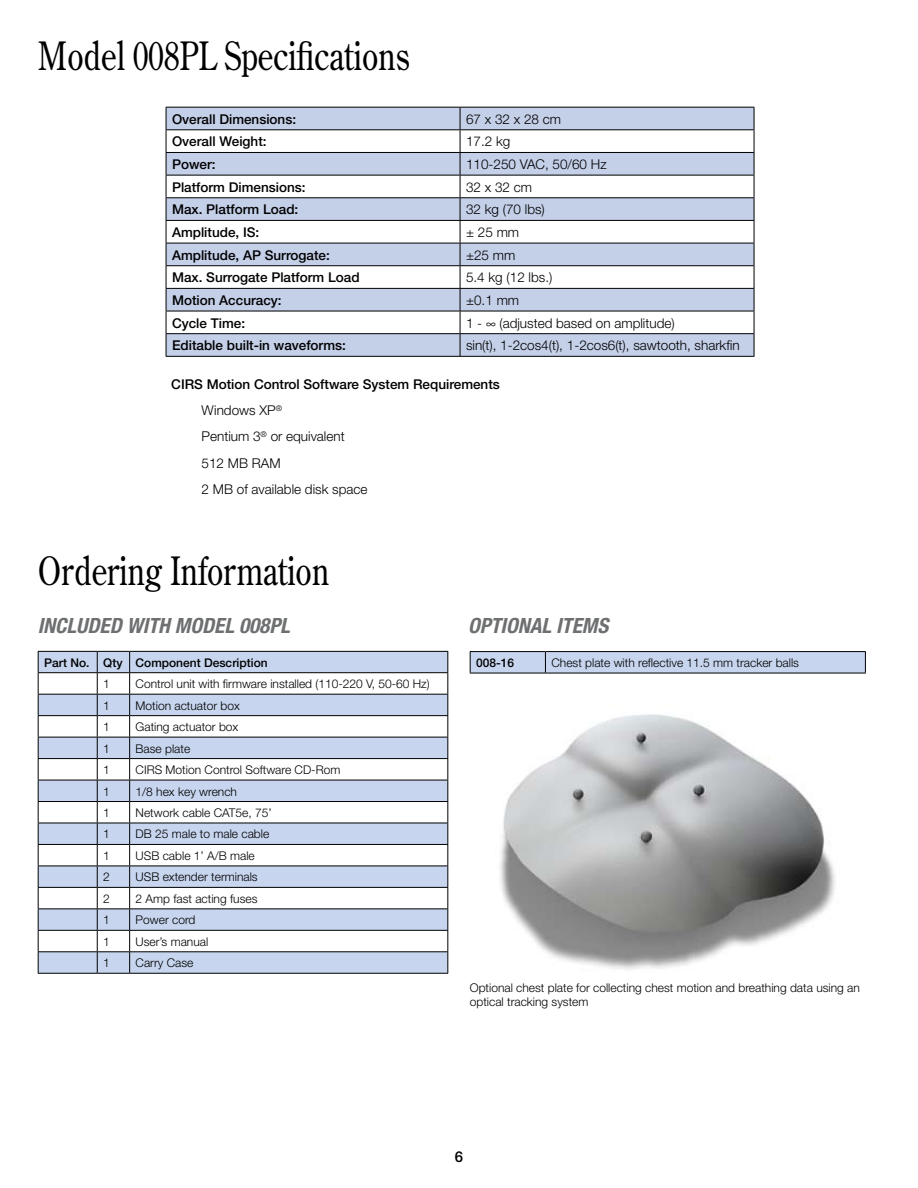
<style>
.page{position:relative;width:918px;height:1188px;background:#fff}
.page>*{position:absolute;margin:0;border:0;box-sizing:border-box;transform-origin:0 0}
.t1{font:39px "Century Old Style";color:#000;scale:.8 1}
.t2{font:italic 700 condensed 21px "Helvetica Neue";color:#6d6f71}
.t3{font:500 15px "Helvetica Neue";color:#000}
.t4{font:300 13.5px/26.2px "Helvetica Neue";color:#000}
.t5{font:500 13.5px "Helvetica Neue";color:#000}
.t6{font:300 12px/13.5px "Helvetica Neue";color:#000}
.t7{font:500 12px "Helvetica Neue";color:#000}
.s1{font-weight:500}
</style>
<div class="page">
<svg style="left:39px;top:652px;width:408px;height:321px;fill:#c7d5ee"></svg>
<hr style="left:38px;top:651px;width:59px;height:1px;background:#000">
<hr style="left:97px;top:651px;width:33px;height:1px;background:#000">
<hr style="left:130px;top:651px;width:318px;height:1px;background:#000">
<hr style="left:38px;top:672px;width:59px;height:1px;background:#000">
<hr style="left:97px;top:672px;width:33px;height:1px;background:#000">
<hr style="left:130px;top:672px;width:318px;height:1px;background:#000">
<hr style="left:38px;top:694px;width:59px;height:1px;background:#000">
<hr style="left:97px;top:694px;width:33px;height:1px;background:#000">
<hr style="left:130px;top:694px;width:318px;height:1px;background:#000">
<hr style="left:38px;top:715px;width:59px;height:1px;background:#000">
<hr style="left:97px;top:715px;width:33px;height:1px;background:#000">
<hr style="left:130px;top:715px;width:318px;height:1px;background:#000">
<hr style="left:38px;top:737px;width:59px;height:1px;background:#000">
<hr style="left:97px;top:737px;width:33px;height:1px;background:#000">
<hr style="left:130px;top:737px;width:318px;height:1px;background:#000">
<hr style="left:38px;top:758px;width:59px;height:1px;background:#000">
<hr style="left:97px;top:758px;width:33px;height:1px;background:#000">
<hr style="left:130px;top:758px;width:318px;height:1px;background:#000">
<hr style="left:38px;top:780px;width:59px;height:1px;background:#000">
<hr style="left:97px;top:780px;width:33px;height:1px;background:#000">
<hr style="left:130px;top:780px;width:318px;height:1px;background:#000">
<hr style="left:38px;top:801px;width:59px;height:1px;background:#000">
<hr style="left:97px;top:801px;width:33px;height:1px;background:#000">
<hr style="left:130px;top:801px;width:318px;height:1px;background:#000">
<hr style="left:38px;top:823px;width:59px;height:1px;background:#000">
<hr style="left:97px;top:823px;width:33px;height:1px;background:#000">
<hr style="left:130px;top:823px;width:318px;height:1px;background:#000">
<hr style="left:38px;top:844px;width:59px;height:1px;background:#000">
<hr style="left:97px;top:844px;width:33px;height:1px;background:#000">
<hr style="left:130px;top:844px;width:318px;height:1px;background:#000">
<hr style="left:38px;top:866px;width:59px;height:1px;background:#000">
<hr style="left:97px;top:866px;width:33px;height:1px;background:#000">
<hr style="left:130px;top:866px;width:318px;height:1px;background:#000">
<hr style="left:38px;top:887px;width:59px;height:1px;background:#000">
<hr style="left:97px;top:887px;width:33px;height:1px;background:#000">
<hr style="left:130px;top:887px;width:318px;height:1px;background:#000">
<hr style="left:38px;top:908px;width:59px;height:1px;background:#000">
<hr style="left:97px;top:908px;width:33px;height:1px;background:#000">
<hr style="left:130px;top:908px;width:318px;height:1px;background:#000">
<hr style="left:38px;top:930px;width:59px;height:1px;background:#000">
<hr style="left:97px;top:930px;width:33px;height:1px;background:#000">
<hr style="left:130px;top:930px;width:318px;height:1px;background:#000">
<hr style="left:38px;top:951px;width:59px;height:1px;background:#000">
<svg style="left:38px;top:652px;width:1px;height:321px"></svg>
<hr style="left:97px;top:951px;width:33px;height:1px;background:#000">
<svg style="left:97px;top:652px;width:1px;height:321px"></svg>
<hr style="left:130px;top:951px;width:318px;height:1px;background:#000">
<svg style="left:129px;top:652px;width:1px;height:321px"></svg>
<svg style="left:447px;top:652px;width:1px;height:321px"></svg>
<hr style="left:38px;top:973px;width:59px;height:1px;background:#000">
<hr style="left:97px;top:973px;width:33px;height:1px;background:#000">
<hr style="left:130px;top:973px;width:318px;height:1px;background:#000">
<hr style="left:470px;top:651px;width:75px;height:1px;background:#000">
<hr style="left:545px;top:651px;width:321px;height:1px;background:#000">
<svg style="left:470px;top:652px;width:396px;height:21px;background:#c1cee6"></svg>
<hr style="left:470px;top:673px;width:75px;height:1px;background:#000">
<hr style="left:545px;top:673px;width:321px;height:1px;background:#000">
<svg style="left:167px;top:108px;width:587px;height:248px;fill:#c4cfe8"></svg>
<hr style="left:166px;top:107px;width:294px;height:1px;background:#000">
<hr style="left:460px;top:107px;width:294px;height:1px;background:#000">
<hr style="left:166px;top:129px;width:294px;height:1px;background:#000">
<hr style="left:460px;top:129px;width:294px;height:1px;background:#000">
<hr style="left:166px;top:152px;width:294px;height:1px;background:#000">
<hr style="left:460px;top:152px;width:294px;height:1px;background:#000">
<hr style="left:166px;top:175px;width:294px;height:1px;background:#000">
<hr style="left:460px;top:175px;width:294px;height:1px;background:#000">
<hr style="left:166px;top:197px;width:294px;height:1px;background:#000">
<hr style="left:460px;top:197px;width:294px;height:1px;background:#000">
<hr style="left:166px;top:220px;width:294px;height:1px;background:#000">
<hr style="left:460px;top:220px;width:294px;height:1px;background:#000">
<hr style="left:166px;top:243px;width:294px;height:1px;background:#000">
<hr style="left:460px;top:243px;width:294px;height:1px;background:#000">
<hr style="left:166px;top:265px;width:294px;height:1px;background:#000">
<hr style="left:460px;top:265px;width:294px;height:1px;background:#000">
<hr style="left:166px;top:288px;width:294px;height:1px;background:#000">
<hr style="left:460px;top:288px;width:294px;height:1px;background:#000">
<hr style="left:166px;top:311px;width:294px;height:1px;background:#000">
<hr style="left:460px;top:311px;width:294px;height:1px;background:#000">
<hr style="left:166px;top:333px;width:294px;height:1px;background:#000">
<svg style="left:166px;top:108px;width:1px;height:248px"></svg>
<hr style="left:460px;top:333px;width:294px;height:1px;background:#000">
<svg style="left:460px;top:108px;width:1px;height:248px"></svg>
<svg style="left:754px;top:108px;width:1px;height:248px"></svg>
<hr style="left:166px;top:356px;width:294px;height:1px;background:#000">
<hr style="left:460px;top:356px;width:294px;height:1px;background:#000">
<img style="left:500px;top:714px;width:335px;height:256px">
<h1 class="t1" style="left:38px;top:31px;width:466px">Model 008PL Specifications</h1>
<p class="t5" style="left:172px;top:111px;width:126px">Overall Dimensions:</p>
<p class="t4" style="left:466px;top:106px;width:97px">67 x 32 x 28 cm</p>
<p class="t5" style="left:172px;top:133px;width:96px">Overall Weight:</p>
<p class="t4" style="left:466px;top:128px;width:46px">17.2 kg</p>
<p class="t5" style="left:172px;top:156px;width:45px">Power:</p>
<p class="t4" style="left:466px;top:151px;width:142px">110-250 VAC, 50/60 Hz</p>
<p class="t5" style="left:172px;top:179px;width:135px">Platform Dimensions:</p>
<p class="t4" style="left:466px;top:174px;width:68px">32 x 32 cm</p>
<p class="t5" style="left:172px;top:201px;width:128px">Max. Platform Load:</p>
<p class="t4" style="left:466px;top:196px;width:80px">32 kg (70 lbs)</p>
<p class="t5" style="left:172px;top:224px;width:89px">Amplitude, IS:</p>
<p class="t4" style="left:466px;top:219px;width:55px">± 25 mm</p>
<p class="t5" style="left:172px;top:247px;width:159px">Amplitude, AP Surrogate:</p>
<p class="t4" style="left:466px;top:242px;width:51px">±25 mm</p>
<p class="t5" style="left:172px;top:269px;width:189px">Max. Surrogate Platform Load</p>
<p class="t4" style="left:466px;top:264px;width:88px">5.4 kg (12 lbs.)</p>
<p class="t5" style="left:172px;top:292px;width:111px">Motion Accuracy:</p>
<p class="t4" style="left:466px;top:287px;width:55px">±0.1 mm</p>
<p class="t5" style="left:172px;top:315px;width:75px">Cycle Time:</p>
<p class="t4" style="left:466px;top:309px;width:210px">1 - ∞ (adjusted based on amplitude)</p>
<p class="t5" style="left:172px;top:337px;width:175px">Editable built-in waveforms:</p>
<p class="t4" style="left:466px;top:332px;width:275px">sin(t), 1-2cos4(t), 1-2cos6(t), sawtooth, sharkfin</p>
<p class="t4" style="left:202px;top:371px;width:300px;text-indent:-30px"><span class="s1">CIRS Motion Control Software System Requirements<br></span>Windows XP<sup>®<br></sup>Pentium 3<sup>®</sup> or equivalent<br>512 MB RAM<br>2 MB of available disk space</p>
<h1 class="t1" style="left:38px;top:546px;width:366px">Ordering Information</h1>
<h2 class="t2" style="left:38px;top:613px;width:63px">INCLUDED</h2>
<h2 class="t2" style="left:127px;top:613px;width:76px">WITH MODEL</h2>
<h2 class="t2" style="left:239px;top:613px;width:42px">008PL</h2>
<h2 class="t2" style="left:468px;top:613px;width:12px">OPTIONAL</h2>
<h2 class="t2" style="left:556px;top:613px;width:54px">ITEMS</h2>
<p class="t7" style="left:44px;top:655px;width:225px">Part No. Qty Component Description</p>
<p class="t6" style="left:103px;top:677px;width:8px">1</p>
<p class="t6" style="left:136px;top:677px;width:296px">Control unit with firmware installed (110-220 V, 50-60 Hz)</p>
<p class="t6" style="left:103px;top:698px;width:8px">1</p>
<p class="t6" style="left:136px;top:698px;width:106px">Motion actuator box</p>
<p class="t6" style="left:103px;top:720px;width:8px">1</p>
<p class="t6" style="left:136px;top:720px;width:104px">Gating actuator box</p>
<p class="t6" style="left:103px;top:741px;width:8px">1</p>
<p class="t6" style="left:136px;top:741px;width:56px">Base plate</p>
<p class="t6" style="left:103px;top:763px;width:8px">1</p>
<p class="t6" style="left:136px;top:763px;width:206px">CIRS Motion Control Software CD-Rom</p>
<p class="t6" style="left:103px;top:784px;width:8px">1</p>
<p class="t6" style="left:136px;top:784px;width:103px">1/8 hex key wrench</p>
<p class="t6" style="left:103px;top:806px;width:8px">1</p>
<p class="t6" style="left:136px;top:806px;width:138px">Network cable CAT5e, 75’</p>
<p class="t6" style="left:103px;top:827px;width:8px">1</p>
<p class="t6" style="left:136px;top:827px;width:135px">DB 25 male to male cable</p>
<p class="t6" style="left:103px;top:849px;width:8px">1</p>
<p class="t6" style="left:136px;top:849px;width:121px">USB cable 1’ A/B male</p>
<p class="t6" style="left:103px;top:870px;width:8px">2</p>
<p class="t6" style="left:136px;top:870px;width:124px">USB extender terminals</p>
<p class="t6" style="left:103px;top:892px;width:8px">2</p>
<p class="t6" style="left:136px;top:892px;width:123px">2 Amp fast acting fuses</p>
<p class="t6" style="left:103px;top:913px;width:8px">1</p>
<p class="t6" style="left:136px;top:913px;width:61px">Power cord</p>
<p class="t6" style="left:103px;top:935px;width:8px">1</p>
<p class="t6" style="left:136px;top:935px;width:74px">User’s manual</p>
<p class="t6" style="left:103px;top:956px;width:8px">1</p>
<p class="t6" style="left:136px;top:956px;width:59px">Carry Case</p>
<p class="t7" style="left:476px;top:656px;width:40px">008-16</p>
<p class="t6" style="left:551px;top:656px;width:249px">Chest plate with reflective 11.5 mm tracker balls</p>
<p class="t6" style="left:470px;top:981px;width:392px">Optional chest plate for collecting chest motion and breathing data using an optical tracking system</p>
<p class="t3" style="left:455px;top:1148px;width:10px">6</p>
</div>
